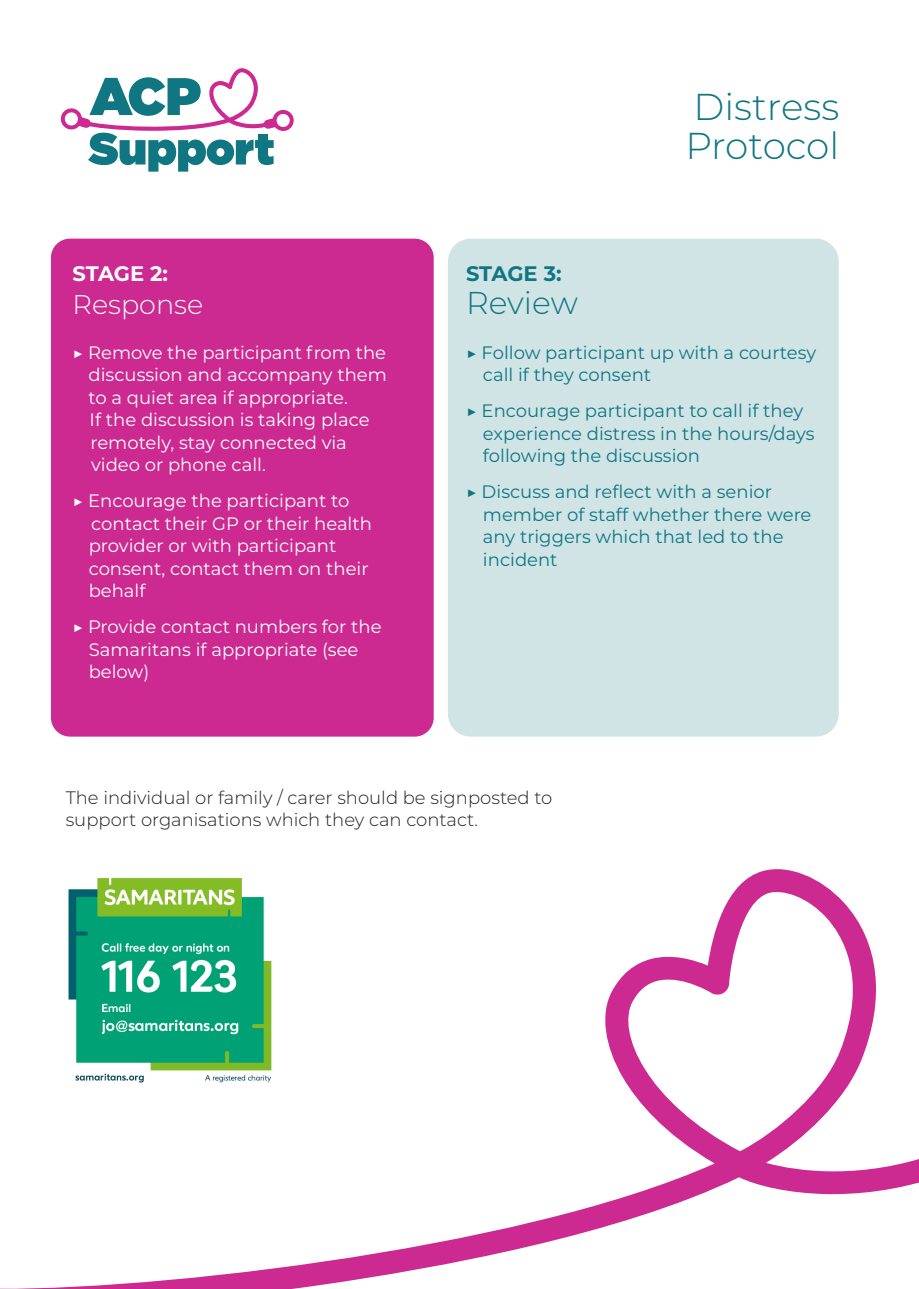
<style>
.page{position:relative;width:919px;height:1289px;background:#fff}
.page>*{position:absolute;margin:0;border:0;box-sizing:border-box;transform-origin:0 0}
.t1{font:300 37.35px/39px "Montserrat";color:#107682}
.t2{font:300 31.5px "Montserrat";color:#107682}
.t3{font:300 27px "Montserrat";color:#fff}
.t4{font:700 21px "Montserrat";letter-spacing:-.01em;color:#fff}
.t5{font:700 21px "Montserrat";letter-spacing:-.01em;color:#107682}
.t6{font:18px/22.5px "Montserrat";color:#fff}
.t7{font:18px/22.5px "Montserrat";color:#107682}
.t8{font:300 18px/22.5px "Montserrat";color:#231f20}
</style>
<div class="page">
<svg style="left:46px;top:869px;width:872px;height:419px"></svg>
<div style="left:51px;top:239px;width:382px;height:497px;background:#cc2991;border-radius:19px"></div>
<div style="left:448px;top:239px;width:390px;height:497px;background:#d0e4e6;border-radius:23px"></div>
<img style="left:63px;top:873px;width:213px;height:213px">
<svg style="left:60px;top:68px;width:234px;height:104px"></svg>
<p class="t4" style="left:73px;top:258px;width:97px">STAGE 2:</p>
<h3 class="t3" style="left:73px;top:286px;width:132px">Response</h3>
<p class="t6" style="left:88px;top:340px;width:300px;text-indent:-16px">▶ Remove the participant from the discussion and accompany them to a quiet area if appropriate.<br>If the discussion is taking place remotely, stay connected via video or phone call.</p>
<p class="t6" style="left:89px;top:489px;width:285px;text-indent:-16px">▶ Encourage the participant to contact their GP or their health provider or with participant consent, contact them on their behalf</p>
<p class="t6" style="left:89px;top:615px;width:294px;text-indent:-16px">▶ Provide contact numbers for the<br>Samaritans if appropriate (see below)</p>
<h1 class="t1" style="left:685px;top:86px;width:155px">Distress<br>Protocol</h1>
<p class="t5" style="left:466px;top:258px;width:97px">STAGE 3:</p>
<h2 class="t2" style="left:466px;top:281px;width:113px">Review</h2>
<p class="t7" style="left:483px;top:340px;width:334px;text-indent:-17px">▶ Follow participant up with a courtesy call if they consent</p>
<p class="t7" style="left:483px;top:399px;width:333px;text-indent:-17px">▶ Encourage participant to call if they experience distress in the hours/days following the discussion</p>
<p class="t7" style="left:483px;top:480px;width:330px;text-indent:-17px">▶ Discuss and reflect with a senior member of staff whether there were any triggers which that led to the incident</p>
<p class="t8" style="left:66px;top:785px;width:488px">The individual or family / carer should be signposted to support organisations which they can contact.</p>
</div>
